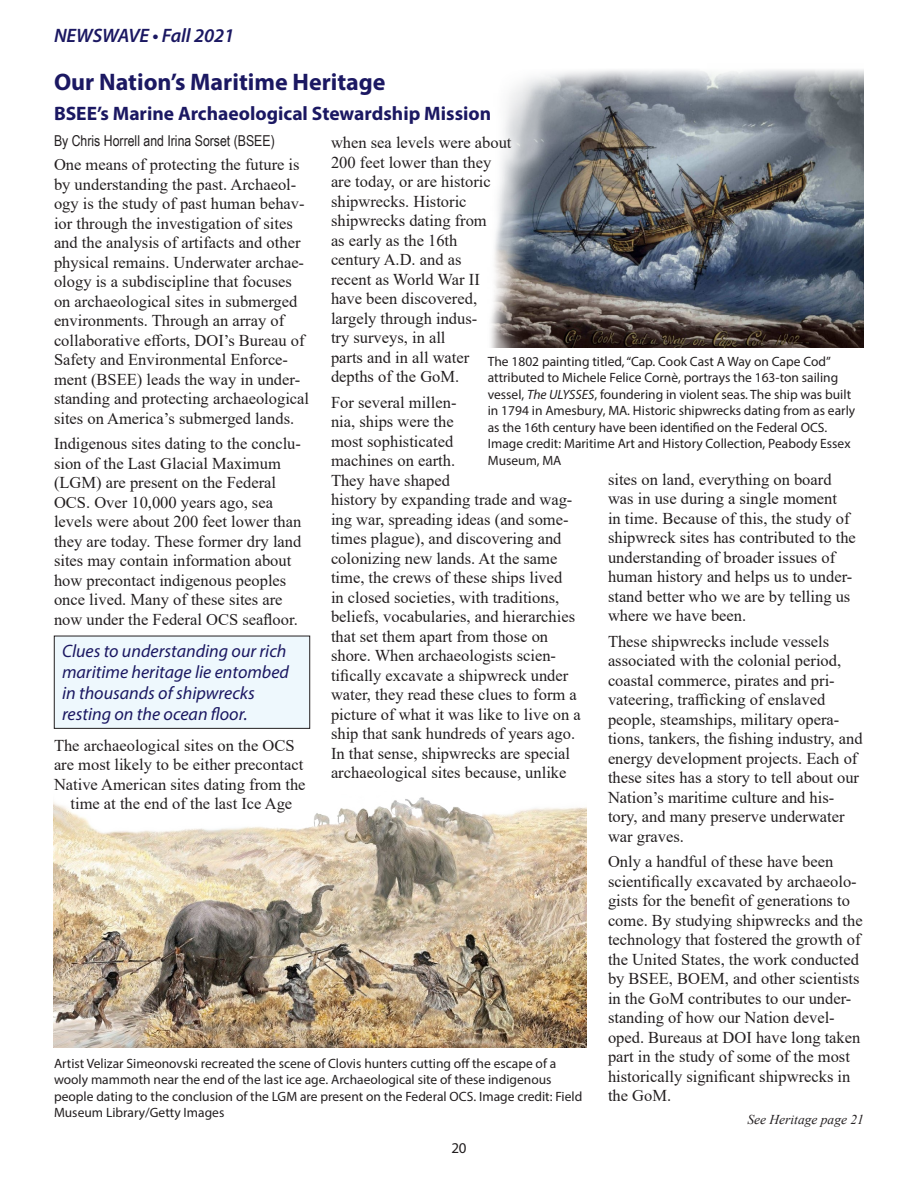
<style>
.page{position:relative;width:918px;height:1188px;background:#fff}
.page>*{position:absolute;margin:0;border:0;box-sizing:border-box;transform-origin:0 0}
.Heading_1{font:700 24px "Myriad Pro";color:#1b1862}
.Heading_2{font:700 19.5px "Myriad Pro";color:#1b1862}
.t1{font:italic 600 19.5px "Myriad Pro";letter-spacing:-.005em;color:#1b1862}
.Quotation{font:italic 18px/21px "Myriad Pro";color:#1b1862}
.Body_Text{font:16.5px/19.5px "Times New Roman";color:#231f20}
.Authors{font:15px "Arial Narrow";color:#231f20}
.t2{font:15px "Myriad Pro";color:#231f20}
.FigureCaption{font:13.5px/16.5px "Myriad Pro";color:#231f20}
.ContinuedToPage{font:italic 13.5px "Times New Roman";color:#231f20}
.s1{font-style:italic}
</style>
<div class="page">
<div style="left:54px;top:636px;width:256px;height:92px;background:#eef8fd"></div>
<div style="left:54px;top:636px;width:256px;height:93px;border:1px solid #231f20"></div>
<img style="left:54px;top:797px;width:533px;height:251px">
<img style="left:491px;top:69px;width:373px;height:278px">
<p class="t1" style="left:54px;top:23px;width:182px">NEWSWAVE • Fall 2021</p>
<p class="Heading_1" style="left:54px;top:66px;width:333px">Our Nation’s Maritime Heritage</p>
<p class="Heading_2" style="left:54px;top:101px;width:439px">BSEE’s Marine Archaeological Stewardship Mission</p>
<p class="Authors" style="left:54px;top:129px;width:222px">By Chris Horrell and Irina Sorset (BSEE)</p>
<p class="Body_Text" style="left:54px;top:154px;width:257px">One means of protecting the future is by understanding the past. Archaeol&shy;ogy is the study of past human behav&shy;ior through the investigation of sites and the analysis of artifacts and other physical remains. Underwater archae&shy;ology is a subdiscipline that focuses on archaeological sites in submerged environments. Through an array of collaborative efforts, DOI’s Bureau of Safety and Environmental Enforce&shy;ment (BSEE) leads the way in under&shy;standing and protecting archaeological sites on America’s submerged lands.</p>
<p class="Body_Text" style="left:54px;top:434px;width:249px">Indigenous sites dating to the conclu&shy;sion of the Last Glacial Maximum (LGM) are present on the Federal OCS. Over 10,000 years ago, sea levels were about 200 feet lower than they are today. These former dry land sites may contain information about how precontact indigenous peoples once lived. Many of these sites are now under the Federal OCS seafloor.</p>
<p class="Quotation" style="left:62px;top:640px;width:229px">Clues to understanding our rich maritime heritage lie entombed in thousands of shipwrecks resting on the ocean floor.</p>
<p class="Body_Text" style="left:54px;top:735px;width:242px">The archaeological sites on the OCS</p>
<p class="Body_Text" style="left:54px;top:754px;width:251px">are most likely to be either precontact</p>
<p class="Body_Text" style="left:54px;top:774px;width:253px">Native American sites dating from the</p>
<p class="Body_Text" style="left:70px;top:794px;width:223px">time at the end of the last Ice Age</p>
<p class="Body_Text" style="left:331px;top:132px;width:182px">when sea levels were about<br>200 feet lower than they are today, or are historic shipwrecks. Historic shipwrecks dating from<br>as early as the 16th<br>century A.D. and as<br>recent as World War II have been discovered, largely through indus-<br>try surveys, in all<br>parts and in all water depths of the GoM.</p>
<p class="Body_Text" style="left:331px;top:392px;width:251px">For several millen-<br>nia, ships were the<br>most sophisticated<br>machines on earth.<br>They have shaped<br>history by expanding trade and wag&shy;ing war, spreading ideas (and some&shy;times plague), and discovering and colonizing new lands. At the same time, the crews of these ships lived<br>in closed societies, with traditions, beliefs, vocabularies, and hierarchies that set them apart from those on shore. When archaeologists scien&shy;tifically excavate a shipwreck under water, they read these clues to form a picture of what it was like to live on a ship that sank hundreds of years ago.<br>In that sense, shipwrecks are special archaeological sites because, unlike</p>
<p class="FigureCaption" style="left:488px;top:353px;width:369px">The 1802 painting titled, “Cap. Cook Cast A Way on Cape Cod” attributed to Michele Felice Cornè, portrays the 163-ton sailing vessel, <span class="s1">The ULYSSES</span>, foundering in violent seas. The ship was built in 1794 in Amesbury, MA. Historic shipwrecks dating from as early as the 16th century have been identified on the Federal OCS.<br>Image credit: Maritime Art and History Collection, Peabody Essex Museum, MA</p>
<p class="Body_Text" style="left:608px;top:469px;width:249px">sites on land, everything on board was in use during a single moment<br>in time. Because of this, the study of shipwreck sites has contributed to the understanding of broader issues of human history and helps us to under&shy;stand better who we are by telling us where we have been.</p>
<p class="Body_Text" style="left:608px;top:631px;width:256px">These shipwrecks include vessels associated with the colonial period, coastal commerce, pirates and pri&shy;vateering, trafficking of enslaved people, steamships, military opera&shy;tions, tankers, the fishing industry, and energy development projects. Each of these sites has a story to tell about our Nation’s maritime culture and his&shy;tory, and many preserve underwater war graves.</p>
<p class="Body_Text" style="left:608px;top:852px;width:256px">Only a handful of these have been scientifically excavated by archaeolo&shy;gists for the benefit of generations to come. By studying shipwrecks and the technology that fostered the growth of the United States, the work conducted by BSEE, BOEM, and other scientists in the GoM contributes to our under&shy;standing of how our Nation devel&shy;oped. Bureaus at DOI have long taken part in the study of some of the most historically significant shipwrecks in the GoM.</p>
<p class="ContinuedToPage" style="left:747px;top:1110px;width:118px">See Heritage page 21</p>
<p class="FigureCaption" style="left:54px;top:1055px;width:530px">Artist Velizar Simeonovski recreated the scene of Clovis hunters cutting off the escape of a wooly mammoth near the end of the last ice age. Archaeological site of these indigenous people dating to the conclusion of the LGM are present on the Federal OCS. Image credit: Field Museum Library/Getty Images</p>
<p class="t2" style="left:451px;top:1139px;width:17px">20</p>
</div>
